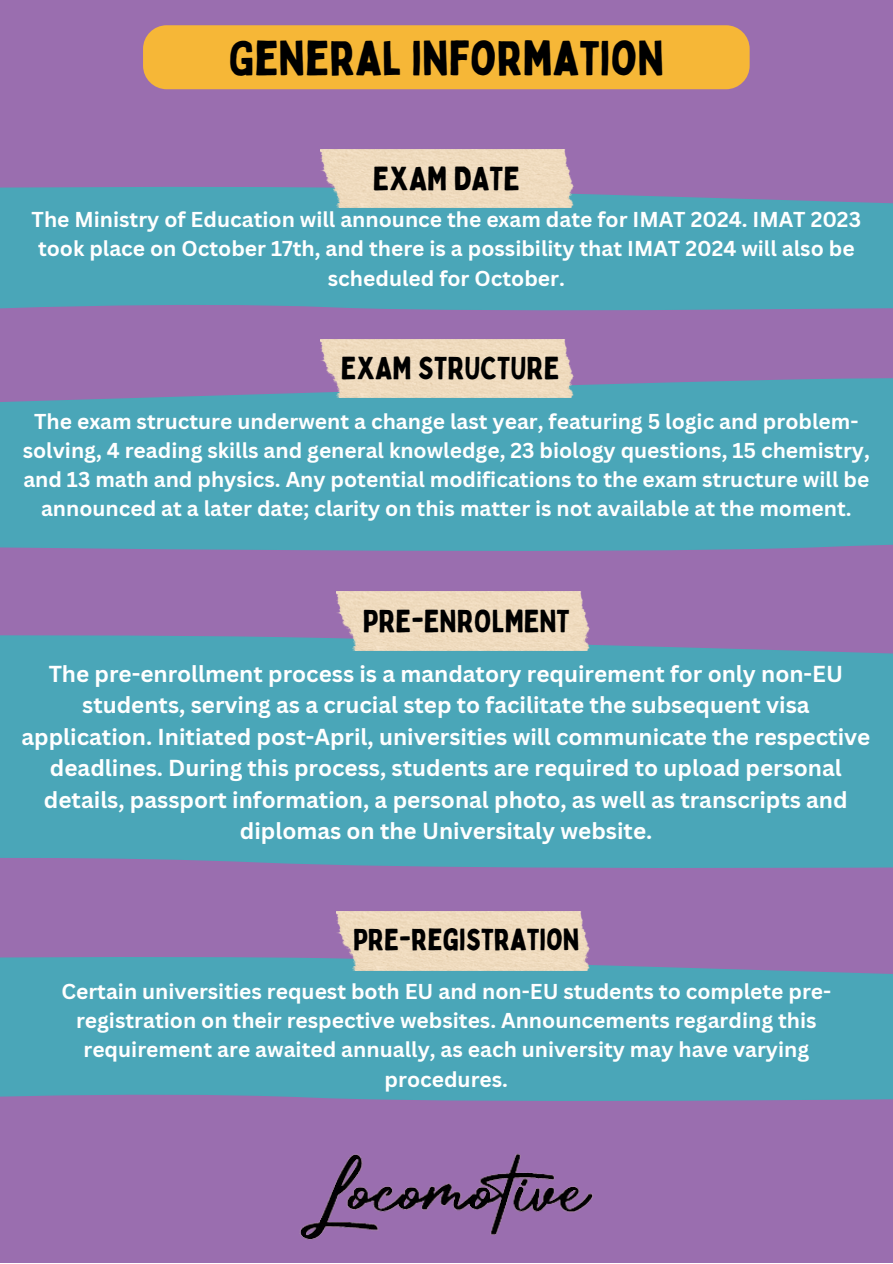
<style>
.page{position:relative;width:893px;height:1264px;background:#fff}
.page>*{position:absolute;margin:0;border:0;box-sizing:border-box;transform-origin:0 0}
.t1{font:47.7px "Bobby Jones";color:#000}
.t2{font:32.85px "Bobby Jones";color:#000}
.t3{font:31.35px "Bobby Jones";color:#000}
.t4{font:29.85px "Bobby Jones";color:#000}
.t5{font:700 22.5px/31.5px "Canva Sans";color:#fff;text-align:center}
.t6{font:700 21px/29.2px "Canva Sans";color:#fff;text-align:center}
</style>
<div class="page">
<div style="left:0;top:0;width:892px;height:1262px;background:#9a6eaf"></div>
<div style="left:143px;top:25px;width:606px;height:64px;background:#f6b737;border-radius:24px"></div>
<svg style="left:0;top:186px;width:892px;height:125px;background:#4fa2b7"></svg>
<div style="left:0;top:376px;width:892px;height:175px;background:#4aa6b8"></div>
<img style="left:320px;top:149px;width:253px;height:58px">
<img style="left:320px;top:339px;width:253px;height:59px">
<div style="left:0;top:635px;width:892px;height:233px;background:#4aa6b8"></div>
<img style="left:336px;top:592px;width:253px;height:58px">
<div style="left:0;top:957px;width:892px;height:144px;background:#4aa6b8"></div>
<img style="left:336px;top:911px;width:253px;height:59px">
<img style="left:300px;top:1153px;width:293px;height:87px">
<p class="t1" style="left:228px;top:29px;width:437px">GENERAL INFORMATION</p>
<p class="t2" style="left:373px;top:158px;width:148px">EXAM DATE</p>
<p class="t6" style="left:32px;top:204px;width:830px">The Ministry of Education will announce the exam date for IMAT 2024. IMAT 2023 took place on October 17th, and there is a possibility that IMAT 2024 will also be scheduled for October.</p>
<p class="t3" style="left:341px;top:349px;width:220px">EXAM STRUCTURE</p>
<p class="t6" style="left:23px;top:406px;width:848px">The exam structure underwent a change last year, featuring 5 logic and problem&shy;solving, 4 reading skills and general knowledge, 23 biology questions, 15 chemistry, and 13 math and physics. Any potential modifications to the exam structure will be announced at a later date; clarity on this matter is not available at the moment.</p>
<p class="t3" style="left:363px;top:601px;width:208px">PRE-ENROLMENT</p>
<p class="t5" style="left:21px;top:657px;width:850px">The pre-enrollment process is a mandatory requirement for only non-EU students, serving as a crucial step to facilitate the subsequent visa application. Initiated post-April, universities will communicate the respective deadlines. During this process, students are required to upload personal details, passport information, a personal photo, as well as transcripts and diplomas on the Universitaly website.</p>
<p class="t4" style="left:353px;top:920px;width:228px">PRE-REGISTRATION</p>
<p class="t6" style="left:61px;top:976px;width:771px">Certain universities request both EU and non-EU students to complete pre&shy;registration on their respective websites. Announcements regarding this requirement are awaited annually, as each university may have varying procedures.</p>
</div>
